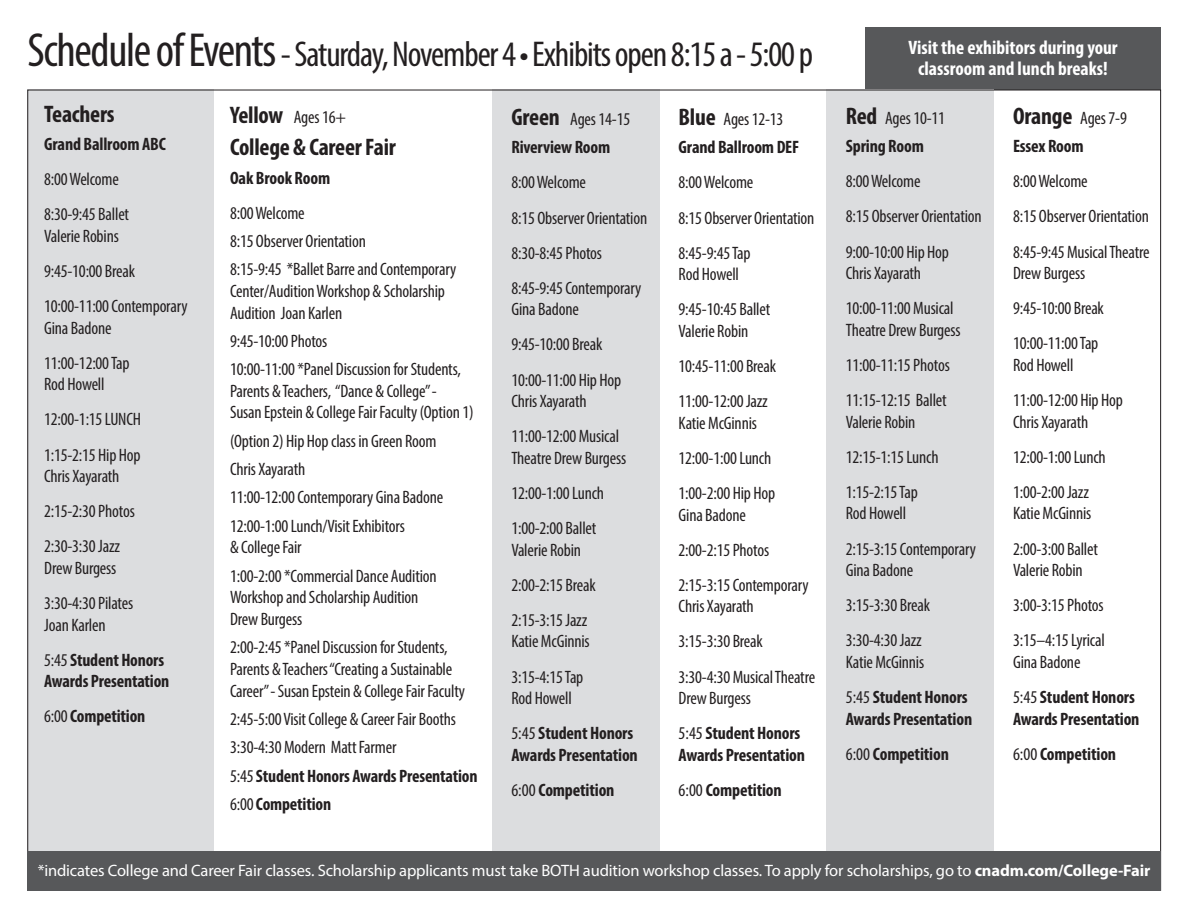
<style>
.page{position:relative;width:1188px;height:918px;background:#fff}
.page>*{position:absolute;margin:0;border:0;box-sizing:border-box;transform-origin:0 0}
.t1{font:condensed 36px "Myriad Pro";letter-spacing:-.03em;color:#231f20}
.t2{font:700 condensed 24px "Myriad Pro";letter-spacing:-.01em;color:#231f20}
.t3{font:700 condensed 19.5px/21px "Myriad Pro";color:#fff;text-align:center}
.t4{font:condensed 18px/35.1px "Myriad Pro";letter-spacing:-.01em;color:#231f20}
.t5{font:700 condensed 18px/35.1px "Myriad Pro";letter-spacing:-.01em;color:#231f20}
.t6{font:16.5px "Myriad Pro";letter-spacing:-.01em;color:#fff}
.s1{font-size:48px}
.s2{font-weight:700}
.s3{font-weight:400}
.s4{font-weight:700;font-size:24px}
.s5{font-size:24px}
</style>
<div class="page">
<div style="left:27px;top:90px;width:186px;height:801px;background:#dcdddf"></div>
<div style="left:865px;top:27px;width:296px;height:63px;background:#57585a"></div>
<div style="left:492px;top:90px;width:167px;height:801px;background:#dcdddf"></div>
<div style="left:827px;top:90px;width:167px;height:800px;background:#dcdddf"></div>
<div style="left:27px;top:851px;width:1134px;height:40px;background:#57585a"></div>
<h1 class="t1" style="left:27px;top:33px;width:787px"><span class="s1">Schedule of Events</span> - Saturday, November 4 • Exhibits open 8:15 a - 5:00 p</h1>
<p class="t3" style="left:908px;top:36px;width:211px">Visit the exhibitors during your classroom and lunch breaks!</p>
<h2 class="t2" style="left:44px;top:99px;width:72px">Teachers</h2>
<p class="t5" style="left:44px;top:126px;width:123px">Grand Ballroom ABC</p>
<p class="t4" style="left:44px;top:161px;width:86px">8:00 Welcome<br>8:30-9:45 Ballet</p>
<p class="t4" style="left:44px;top:218px;width:145px">Valerie Robins<br>9:45-10:00 Break<br>10:00-11:00 Contemporary</p>
<p class="t4" style="left:44px;top:310px;width:87px">Gina Badone<br>11:00-12:00 Tap</p>
<p class="t4" style="left:44px;top:367px;width:98px">Rod Howell<br>12:00-1:15 LUNCH<br>1:15-2:15 Hip Hop</p>
<p class="t4" style="left:44px;top:458px;width:92px">Chris Xayarath<br>2:15-2:30 Photos<br>2:30-3:30 Jazz</p>
<p class="t4" style="left:44px;top:550px;width:91px">Drew Burgess<br>3:30-4:30 Pilates</p>
<p class="t4" style="left:44px;top:607px;width:121px">Joan Karlen<br>5:45 <span class="s2">Student Honors</span></p>
<p class="t5" style="left:44px;top:663px;width:127px">Awards Presentation<br><span class="s3">6:00</span> Competition</p>
<p class="t4" style="left:230px;top:99px;width:117px"><span class="s4">Yellow</span> Ages 16+</p>
<h2 class="t2" style="left:230px;top:132px;width:167px">College &amp; Career Fair</h2>
<p class="t5" style="left:230px;top:160px;width:102px">Oak Brook Room</p>
<p class="t4" style="left:230px;top:198px;width:228px;line-height:28.3px">8:00 Welcome<br>8:15 Observer Orientation<br>8:15-9:45 *Ballet Barre and Contemporary</p>
<p class="t4" style="left:230px;top:280px;width:217px;line-height:21.6px">Center/Audition Workshop &amp; Scholarship<br>Audition Joan Karlen</p>
<p class="t4" style="left:230px;top:327px;width:232px;line-height:28.3px">9:45-10:00 Photos<br>10:00-11:00 *Panel Discussion for Students,</p>
<p class="t4" style="left:230px;top:380px;width:245px;line-height:21.6px">Parents &amp; Teachers, “Dance &amp; College” -<br>Susan Epstein &amp; College Fair Faculty (Option 1)</p>
<p class="t4" style="left:230px;top:426px;width:215px;line-height:28.3px">(Option 2) Hip Hop class in Green Room<br>Chris Xayarath<br>11:00-12:00 Contemporary Gina Badone<br>12:00-1:00 Lunch/Visit Exhibitors</p>
<p class="t4" style="left:230px;top:533px;width:208px;line-height:28.3px">&amp; College Fair<br>1:00-2:00 *Commercial Dance Audition</p>
<p class="t4" style="left:230px;top:586px;width:190px;line-height:21.6px">Workshop and Scholarship Audition<br>Drew Burgess</p>
<p class="t4" style="left:230px;top:636px;width:237px;line-height:21.6px">2:00-2:45 *Panel Discussion for Students,<br>Parents &amp; Teachers “Creating a Sustainable<br>Career” - Susan Epstein &amp; College Fair Faculty</p>
<p class="t4" style="left:230px;top:705px;width:249px;line-height:28.3px">2:45-5:00 Visit College &amp; Career Fair Booths 3:30-4:30 Modern Matt Farmer<br>5:45 <span class="s2">Student Honors Awards Presentation </span>6:00 <span class="s2">Competition</span></p>
<p class="t5" style="left:511px;top:104px;width:120px;line-height:28.3px"><span class="s5">Green</span> <span class="s3">Ages 14-15<br></span>Riverview Room</p>
<p class="t4" style="left:511px;top:165px;width:137px">8:00 Welcome<br>8:15 Observer Orientation<br>8:30-8:45 Photos<br>8:45-9:45 Contemporary</p>
<p class="t4" style="left:511px;top:292px;width:111px">Gina Badone<br>9:45-10:00 Break<br>10:00-11:00 Hip Hop</p>
<p class="t4" style="left:511px;top:383px;width:109px">Chris Xayarath<br>11:00-12:00 Musical</p>
<p class="t4" style="left:511px;top:440px;width:116px">Theatre Drew Burgess<br>12:00-1:00 Lunch<br>1:00-2:00 Ballet</p>
<p class="t4" style="left:511px;top:532px;width:86px">Valerie Robin<br>2:00-2:15 Break<br>2:15-3:15 Jazz</p>
<p class="t4" style="left:511px;top:624px;width:80px">Katie McGinnis<br>3:15-4:15 Tap</p>
<p class="t4" style="left:511px;top:680px;width:123px">Rod Howell<br>5:45 <span class="s2">Student Honors</span></p>
<p class="t5" style="left:511px;top:737px;width:128px">Awards Presentation<br><span class="s3">6:00</span> Competition</p>
<p class="t5" style="left:679px;top:104px;width:122px;line-height:28.3px"><span class="s5">Blue</span> <span class="s3">Ages 12-13<br></span>Grand Ballroom DEF</p>
<p class="t4" style="left:679px;top:165px;width:137px">8:00 Welcome<br>8:15 Observer Orientation<br>8:45-9:45 Tap</p>
<p class="t4" style="left:679px;top:257px;width:93px">Rod Howell<br>9:45-10:45 Ballet</p>
<p class="t4" style="left:679px;top:313px;width:99px">Valerie Robin<br>10:45-11:00 Break<br>11:00-12:00 Jazz</p>
<p class="t4" style="left:679px;top:405px;width:98px">Katie McGinnis<br>12:00-1:00 Lunch<br>1:00-2:00 Hip Hop</p>
<p class="t4" style="left:679px;top:497px;width:132px">Gina Badone<br>2:00-2:15 Photos<br>2:15-3:15 Contemporary</p>
<p class="t4" style="left:679px;top:589px;width:138px">Chris Xayarath<br>3:15-3:30 Break<br>3:30-4:30 Musical Theatre</p>
<p class="t4" style="left:679px;top:680px;width:123px">Drew Burgess<br>5:45 <span class="s2">Student Honors</span></p>
<p class="t5" style="left:679px;top:737px;width:128px">Awards Presentation<br><span class="s3">6:00</span> Competition</p>
<p class="t5" style="left:846px;top:103px;width:101px;line-height:28.3px"><span class="s5">Red</span> <span class="s3">Ages 10-11<br></span>Spring Room</p>
<p class="t4" style="left:846px;top:164px;width:137px">8:00 Welcome<br>8:15 Observer Orientation<br>9:00-10:00 Hip Hop</p>
<p class="t4" style="left:846px;top:255px;width:109px">Chris Xayarath<br>10:00-11:00 Musical</p>
<p class="t4" style="left:846px;top:312px;width:116px">Theatre Drew Burgess<br>11:00-11:15 Photos<br>11:15-12:15 Ballet</p>
<p class="t4" style="left:846px;top:404px;width:94px">Valerie Robin<br>12:15-1:15 Lunch<br>1:15-2:15 Tap</p>
<p class="t4" style="left:846px;top:496px;width:132px">Rod Howell<br>2:15-3:15 Contemporary</p>
<p class="t4" style="left:846px;top:552px;width:86px">Gina Badone<br>3:15-3:30 Break<br>3:30-4:30 Jazz</p>
<p class="t4" style="left:846px;top:644px;width:123px">Katie McGinnis<br>5:45 <span class="s2">Student Honors</span></p>
<p class="t5" style="left:846px;top:701px;width:128px">Awards Presentation<br><span class="s3">6:00</span> Competition</p>
<p class="t5" style="left:1013px;top:103px;width:115px;line-height:28.3px"><span class="s5">Orange</span> <span class="s3">Ages 7-9<br></span>Essex Room</p>
<p class="t4" style="left:1013px;top:164px;width:138px">8:00 Welcome<br>8:15 Observer Orientation<br>8:45-9:45 Musical Theatre</p>
<p class="t4" style="left:1013px;top:255px;width:92px">Drew Burgess<br>9:45-10:00 Break<br>10:00-11:00 Tap</p>
<p class="t4" style="left:1013px;top:347px;width:111px">Rod Howell<br>11:00-12:00 Hip Hop</p>
<p class="t4" style="left:1013px;top:404px;width:94px">Chris Xayarath<br>12:00-1:00 Lunch<br>1:00-2:00 Jazz</p>
<p class="t4" style="left:1013px;top:496px;width:86px">Katie McGinnis<br>2:00-3:00 Ballet</p>
<p class="t4" style="left:1013px;top:552px;width:93px">Valerie Robin<br>3:00-3:15 Photos<br>3:15–4:15 Lyrical</p>
<p class="t4" style="left:1013px;top:644px;width:123px">Gina Badone<br>5:45 <span class="s2">Student Honors</span></p>
<p class="t5" style="left:1013px;top:701px;width:128px">Awards Presentation<br><span class="s3">6:00</span> Competition</p>
<p class="t6" style="left:38px;top:861px;width:1114px">*indicates College and Career Fair classes. Scholarship applicants must take BOTH audition workshop classes. To apply for scholarships, go to <span class="s2">cnadm.com/College-Fair</span></p>
</div>
